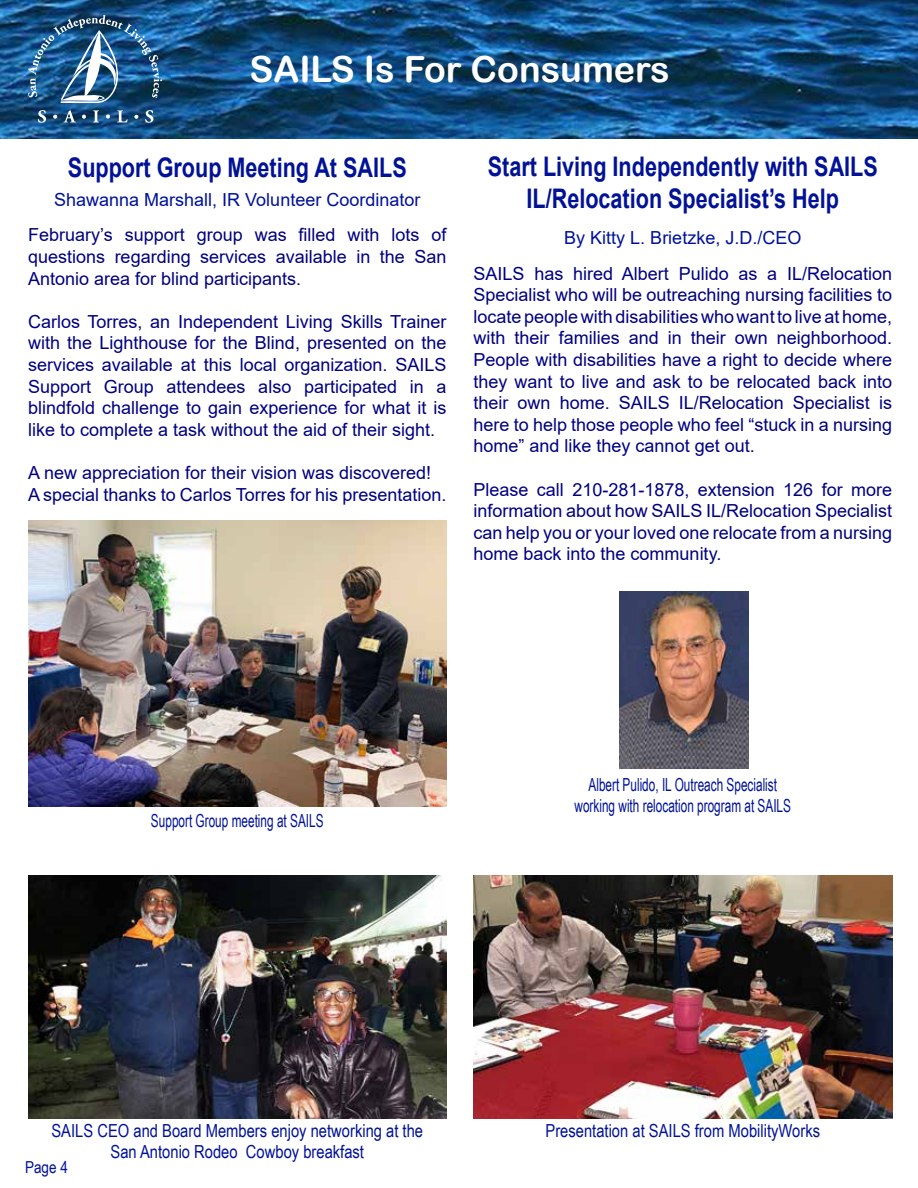
<style>
.page{position:relative;width:918px;height:1188px;background:#fff}
.page>*{position:absolute;margin:0;border:0;box-sizing:border-box;transform-origin:0 0}
.t1{font:36px "Arial Rounded MT Bold";color:#fff}
.t2{font:700 27px/32.4px "Arial";color:#011296;text-align:center;scale:.8 1}
.t3{font:18px/21.6px "Arial";color:#000080;text-align:justify}
.t4{font:18px/21.6px "Arial Narrow";color:#011296;text-align:center}
.t5{font:18px/21.6px "Arial Narrow";color:#011296;text-align:center;scale:.8 1}
.t6{font:18px "Arial";color:#011296}
.t7{font:16.5px "Arial Narrow";color:#011296}
</style>
<div class="page">
<img style="left:0;top:0;width:918px;height:138px">
<img style="left:28px;top:15px;width:134px;height:88px">
<svg style="left:38px;top:110px;width:8px;height:13px"></svg>
<svg style="left:63px;top:110px;width:13px;height:12px"></svg>
<svg style="left:93px;top:110px;width:6px;height:12px"></svg>
<svg style="left:117px;top:110px;width:11px;height:12px"></svg>
<svg style="left:145px;top:110px;width:8px;height:13px"></svg>
<svg style="left:53px;top:115px;width:4px;height:4px"></svg>
<svg style="left:82px;top:115px;width:4px;height:4px"></svg>
<svg style="left:106px;top:115px;width:4px;height:4px"></svg>
<svg style="left:134px;top:115px;width:4px;height:4px"></svg>
<img style="left:28px;top:521px;width:419px;height:285px">
<img style="left:619px;top:591px;width:130px;height:178px">
<img style="left:28px;top:875px;width:419px;height:243px">
<img style="left:474px;top:875px;width:418px;height:243px">
<h1 class="t1" style="left:249px;top:48px;width:422px">SAILS Is For Consumers</h1>
<h2 class="t2" style="left:68px;top:151px;width:425px">Support Group Meeting At SAILS</h2>
<p class="t6" style="left:54px;top:188px;width:368px">Shawanna Marshall, IR Volunteer Coordinator</p>
<p class="t3" style="left:28px;top:224px;width:420px">February’s support group was filled with lots of questions regarding services available in the San Antonio area for blind participants.</p>
<p class="t3" style="left:28px;top:311px;width:420px">Carlos Torres, an Independent Living Skills Trainer with the Lighthouse for the Blind, presented on the services available at this local organization. SAILS Support Group attendees also participated in a blindfold challenge to gain experience for what it is like to complete a task without the aid of their sight.</p>
<p class="t3" style="left:28px;top:462px;width:420px">A new appreciation for their vision was discovered!<br>A special thanks to Carlos Torres for his presentation.</p>
<h2 class="t2" style="left:488px;top:151px;width:489px">Start Living Independently with SAILS<br>IL/Relocation Specialist’s Help</h2>
<p class="t6" style="left:564px;top:226px;width:239px">By Kitty L. Brietzke, J.D./CEO</p>
<p class="t3" style="left:474px;top:262px;width:420px">SAILS has hired Albert Pulido as a IL/Relocation Specialist who will be outreaching nursing facilities to locate people with disabilities who want to live at home, with their families and in their own neighborhood.<br>People with disabilities have a right to decide where they want to live and ask to be relocated back into their own home. SAILS IL/Relocation Specialist is here to help those people who feel “stuck in a nursing home” and like they cannot get out.</p>
<p class="t3" style="left:474px;top:478px;width:420px">Please call 210-281-1878, extension 126 for more information about how SAILS IL/Relocation Specialist can help you or your loved one relocate from a nursing home back into the community.</p>
<p class="t5" style="left:151px;top:809px;width:217px">Support Group meeting at SAILS</p>
<p class="t5" style="left:575px;top:773px;width:272px">Albert Pulido, IL Outreach Specialist working with relocation program at SAILS</p>
<p class="t4" style="left:51px;top:1119px;width:373px">SAILS CEO and Board Members enjoy networking at the<br>San Antonio Rodeo Cowboy breakfast</p>
<p class="t4" style="left:546px;top:1119px;width:276px">Presentation at SAILS from MobilityWorks</p>
<p class="t7" style="left:25px;top:1155px;width:44px">Page 4</p>
</div>
